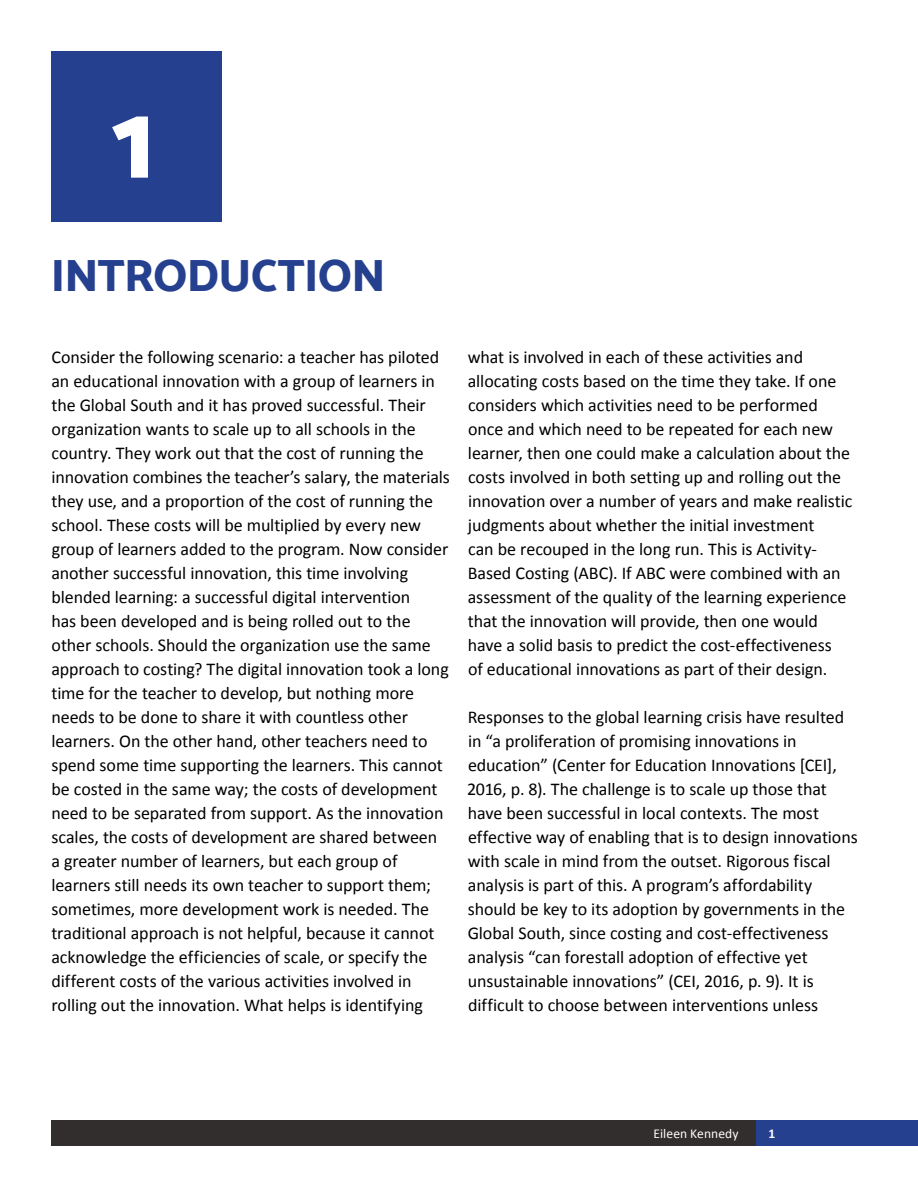
<style>
.page{position:relative;width:918px;height:1188px;background:#fff}
.page>*{position:absolute;margin:0;border:0;box-sizing:border-box;transform-origin:0 0}
.t1{font:800 108px "Catamaran";color:#fff}
.t2{font:800 45px "Catamaran";letter-spacing:-.01em;color:#25408f}
.t3{font:18px/24px "Calibri";letter-spacing:-.005em;color:#000}
.t4{font:13.5px "Calibri";letter-spacing:.005em;color:#fff}
.t5{font:700 13.5px "Calibri";color:#fff}
</style>
<div class="page">
<div style="left:756px;top:1120px;width:162px;height:26px;background:#25408f"></div>
<div style="left:51px;top:1120px;width:705px;height:26px;background:#322e2d"></div>
<div style="left:51px;top:51px;width:170px;height:170px;background:#25408f"></div>
<h1 class="t1" style="left:111px;top:77px;width:45px">1</h1>
<h2 class="t2" style="left:51px;top:249px;width:336px">INTRODUCTION</h2>
<p class="t3" style="left:51px;top:345px;width:400px">Consider the following scenario: a teacher has piloted an educational innovation with a group of learners in the Global South and it has proved successful. Their organization wants to scale up to all schools in the country. They work out that the cost of running the innovation combines the teacher’s salary, the materials they use, and a proportion of the cost of running the school. These costs will be multiplied by every new group of learners added to the program. Now consider another successful innovation, this time involving blended learning: a successful digital intervention<br>has been developed and is being rolled out to the other schools. Should the organization use the same approach to costing? The digital innovation took a long time for the teacher to develop, but nothing more needs to be done to share it with countless other learners. On the other hand, other teachers need to spend some time supporting the learners. This cannot be costed in the same way; the costs of development need to be separated from support. As the innovation scales, the costs of development are shared between a greater number of learners, but each group of learners still needs its own teacher to support them; sometimes, more development work is needed. The traditional approach is not helpful, because it cannot acknowledge the efficiencies of scale, or specify the different costs of the various activities involved in rolling out the innovation. What helps is identifying</p>
<p class="t3" style="left:468px;top:345px;width:386px">what is involved in each of these activities and allocating costs based on the time they take. If one considers which activities need to be performed once and which need to be repeated for each new learner, then one could make a calculation about the costs involved in both setting up and rolling out the innovation over a number of years and make realistic judgments about whether the initial investment<br>can be recouped in the long run. This is Activity-Based Costing (ABC). If ABC were combined with an assessment of the quality of the learning experience that the innovation will provide, then one would have a solid basis to predict the cost-effectiveness<br>of educational innovations as part of their design.</p>
<p class="t3" style="left:467px;top:705px;width:392px">Responses to the global learning crisis have resulted in “a proliferation of promising innovations in education” (Center for Education Innovations [CEI], 2016, p. 8). The challenge is to scale up those that have been successful in local contexts. The most effective way of enabling that is to design innovations with scale in mind from the outset. Rigorous fiscal analysis is part of this. A program’s affordability should be key to its adoption by governments in the Global South, since costing and cost-effectiveness analysis “can forestall adoption of effective yet unsustainable innovations” (CEI, 2016, p. 9). It is difficult to choose between interventions unless</p>
<p class="t4" style="left:654px;top:1125px;width:87px">Eileen Kennedy</p>
<p class="t5" style="left:769px;top:1125px;width:8px">1</p>
</div>
